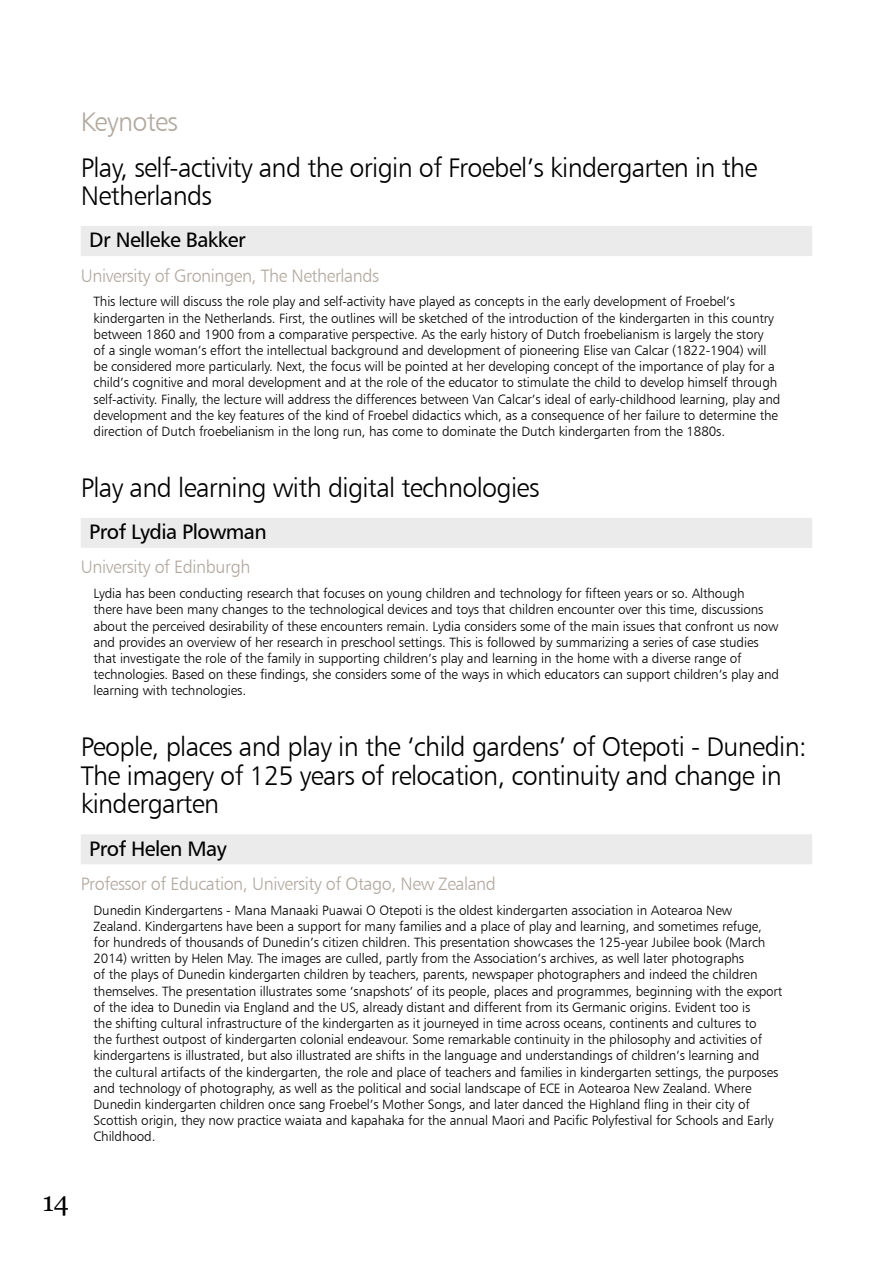
<style>
.page{position:relative;width:893px;height:1263px;background:#fff}
.page>*{position:absolute;margin:0;border:0;box-sizing:border-box;transform-origin:0 0}
.t1{font:27px/28.5px "Humanist 777 BT Light B";letter-spacing:-.025em;color:#000}
.t2{font:27px "Humanist 777 BT Light B";letter-spacing:-.025em;color:#b2a99f}
.t3{font:27px "Georgia";color:#000}
.t4{font:21px "Humanist 777 BT Roman B";letter-spacing:-.025em;color:#000}
.t5{font:18px "Humanist 777 BT Light B";letter-spacing:-.025em;color:#b2a99f}
.t6{font:13.5px/16.2px "Humanist 777 BT Light B";letter-spacing:-.01em;color:#000}
</style>
<div class="page">
<div style="left:81px;top:226px;width:731px;height:30px;background:#ebebec"></div>
<div style="left:81px;top:518px;width:731px;height:30px;background:#ebebec"></div>
<div style="left:81px;top:834px;width:731px;height:30px;background:#ebebec"></div>
<h1 class="t2" style="left:81px;top:105px;width:99px">Keynotes</h1>
<h1 class="t1" style="left:81px;top:153px;width:678px">Play, self-activity and the origin of Froebel’s kindergarten in the<br>Netherlands</h1>
<h2 class="t4" style="left:89px;top:227px;width:158px">Dr Nelleke Bakker</h2>
<h3 class="t5" style="left:81px;top:264px;width:300px">University of Groningen, The Netherlands</h3>
<p class="t6" style="left:94px;top:293px;width:688px">This lecture will discuss the role play and self-activity have played as concepts in the early development of Froebel’s kindergarten in the Netherlands. First, the outlines will be sketched of the introduction of the kindergarten in this country between 1860 and 1900 from a comparative perspective. As the early history of Dutch froebelianism is largely the story<br>of a single woman’s effort the intellectual background and development of pioneering Elise van Calcar (1822-1904) will be considered more particularly. Next, the focus will be pointed at her developing concept of the importance of play for a child’s cognitive and moral development and at the role of the educator to stimulate the child to develop himself through self-activity. Finally, the lecture will address the differences between Van Calcar’s ideal of early-childhood learning, play and development and the key features of the kind of Froebel didactics which, as a consequence of her failure to determine the direction of Dutch froebelianism in the long run, has come to dominate the Dutch kindergarten from the 1880s.</p>
<h1 class="t1" style="left:81px;top:473px;width:460px">Play and learning with digital technologies</h1>
<h2 class="t4" style="left:89px;top:519px;width:179px">Prof Lydia Plowman</h2>
<h3 class="t5" style="left:81px;top:556px;width:171px">University of Edinburgh</h3>
<p class="t6" style="left:94px;top:585px;width:687px">Lydia has been conducting research that focuses on young children and technology for fifteen years or so. Although<br>there have been many changes to the technological devices and toys that children encounter over this time, discussions about the perceived desirability of these encounters remain. Lydia considers some of the main issues that confront us now and provides an overview of her research in preschool settings. This is followed by summarizing a series of case studies that investigate the role of the family in supporting children’s play and learning in the home with a diverse range of technologies. Based on these findings, she considers some of the ways in which educators can support children’s play and learning with technologies.</p>
<h1 class="t1" style="left:81px;top:732px;width:727px">People, places and play in the ‘child gardens’ of Otepoti - Dunedin:<br>The imagery of 125 years of relocation, continuity and change in kindergarten</h1>
<h2 class="t4" style="left:89px;top:835px;width:139px">Prof Helen May</h2>
<h3 class="t5" style="left:81px;top:872px;width:417px">Professor of Education, University of Otago, New Zealand</h3>
<p class="t6" style="left:94px;top:901px;width:690px">Dunedin Kindergartens - Mana Manaaki Puawai O Otepoti is the oldest kindergarten association in Aotearoa New Zealand. Kindergartens have been a support for many families and a place of play and learning, and sometimes refuge,<br>for hundreds of thousands of Dunedin’s citizen children. This presentation showcases the 125-year Jubilee book (March 2014) written by Helen May. The images are culled, partly from the Association’s archives, as well later photographs<br>of the plays of Dunedin kindergarten children by teachers, parents, newspaper photographers and indeed the children themselves. The presentation illustrates some ‘snapshots’ of its people, places and programmes, beginning with the export of the idea to Dunedin via England and the US, already distant and different from its Germanic origins. Evident too is<br>the shifting cultural infrastructure of the kindergarten as it journeyed in time across oceans, continents and cultures to<br>the furthest outpost of kindergarten colonial endeavour. Some remarkable continuity in the philosophy and activities of kindergartens is illustrated, but also illustrated are shifts in the language and understandings of children’s learning and<br>the cultural artifacts of the kindergarten, the role and place of teachers and families in kindergarten settings, the purposes and technology of photography, as well as the political and social landscape of ECE in Aotearoa New Zealand. Where Dunedin kindergarten children once sang Froebel’s Mother Songs, and later danced the Highland fling in their city of Scottish origin, they now practice waiata and kapahaka for the annual Maori and Pacific Polyfestival for Schools and Early Childhood.</p>
<h1 class="t3" style="left:43px;top:1185px;width:28px">14</h1>
</div>
